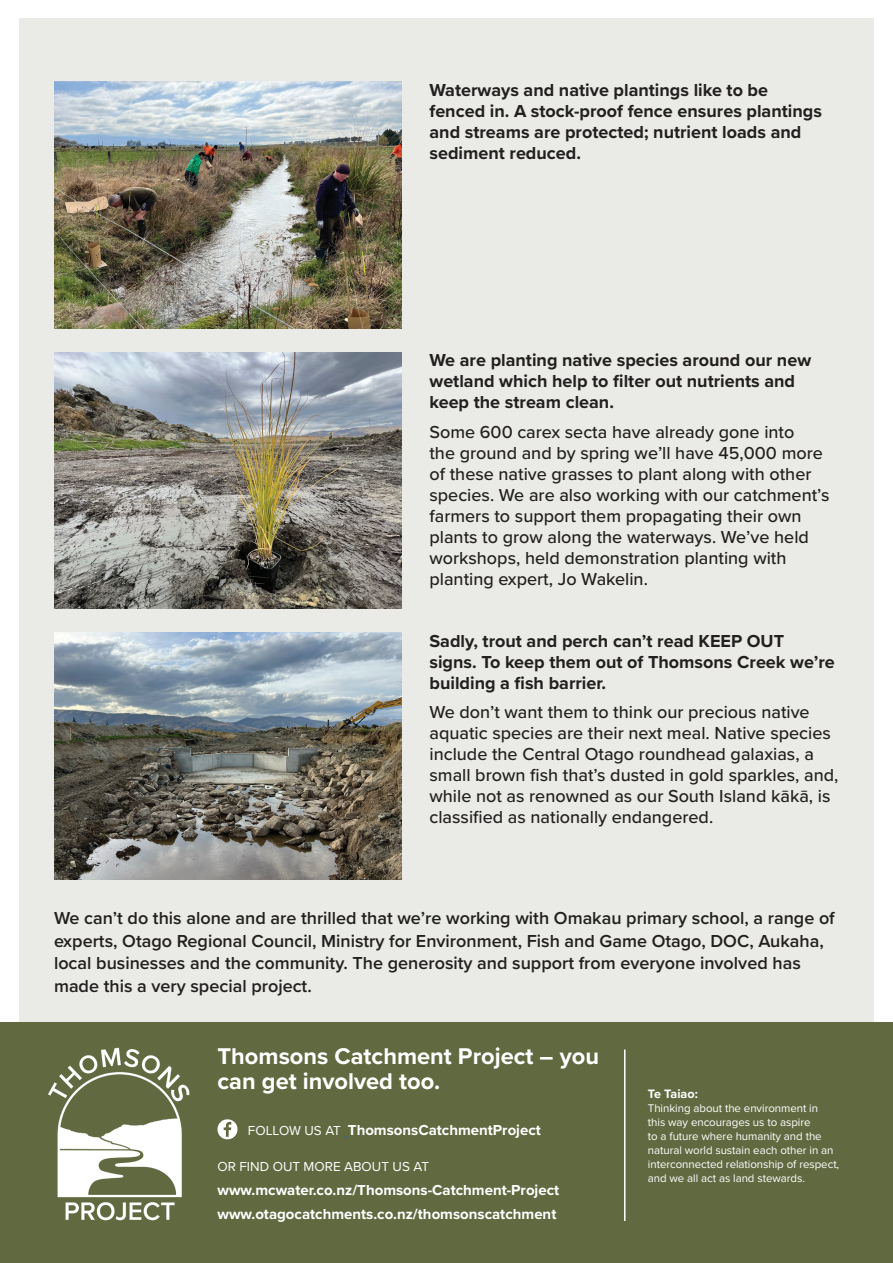
<style>
.page{position:relative;width:893px;height:1263px;background:#fff}
.page>*{position:absolute;margin:0;border:0;box-sizing:border-box;transform-origin:0 0}
.t1{font:700 23.7px/25.5px "Proxima Nova";color:#fff}
.t2{font:500 18px/21px "Proxima Nova";color:#231f20}
.t3{font:700 18px/21px "Proxima Nova";color:#231f20}
.t4{font:600 18px/22.5px "Proxima Nova";color:#231f20}
.t5{font:700 15px/24px "Proxima Nova";color:#fff}
.t6{font:13.5px "Proxima Nova";color:#fff}
.t7{font:700 12.6px "Proxima Nova";color:#fff}
.t8{font:11.55px/14px "Proxima Nova";letter-spacing:-.005em;color:#fff}
.s1{font-weight:400;font-size:13.5px}
</style>
<div class="page">
<div style="left:19px;top:18px;width:855px;height:1155px;background:#eaebe6"></div>
<div style="left:0;top:1023px;width:893px;height:240px;background:#616940"></div>
<img style="left:48px;top:1047px;width:142px;height:174px">
<hr style="left:624px;top:1049px;width:1px;height:172px;background:#fff">
<svg style="left:218px;top:1119px;width:19px;height:20px"></svg>
<img style="left:54px;top:82px;width:347px;height:246px">
<img style="left:54px;top:352px;width:347px;height:256px">
<img style="left:54px;top:632px;width:347px;height:247px">
<p class="t3" style="left:429px;top:79px;width:394px">Waterways and native plantings like to be fenced in. A stock-proof fence ensures plantings and streams are protected; nutrient loads and sediment reduced.</p>
<p class="t3" style="left:429px;top:349px;width:383px">We are planting native species around our new wetland which help to filter out nutrients and keep the stream clean.</p>
<p class="t2" style="left:429px;top:421px;width:401px">Some 600 carex secta have already gone into<br>the ground and by spring we’ll have 45,000 more of these native grasses to plant along with other species. We are also working with our catchment’s farmers to support them propagating their own plants to grow along the waterways. We’ve held workshops, held demonstration planting with planting expert, Jo Wakelin.</p>
<p class="t3" style="left:429px;top:630px;width:407px">Sadly, trout and perch can’t read KEEP OUT signs. To keep them out of Thomsons Creek we’re building a fish barrier.</p>
<p class="t2" style="left:429px;top:701px;width:410px">We don’t want them to think our precious native aquatic species are their next meal. Native species include the Central Otago roundhead galaxias, a small brown fish that’s dusted in gold sparkles, and, while not as renowned as our South Island kākā, is classified as nationally endangered.</p>
<p class="t4" style="left:54px;top:906px;width:782px">We can’t do this alone and are thrilled that we’re working with Omakau primary school, a range of experts, Otago Regional Council, Ministry for Environment, Fish and Game Otago, DOC, Aukaha, local businesses and the community. The generosity and support from everyone involved has made this a very special project.</p>
<h1 class="t1" style="left:218px;top:1042px;width:383px">Thomsons Catchment Project – you can get involved too.</h1>
<p class="t5" style="left:248px;top:1118px;width:294px"><span class="s1">FOLLOW US AT</span> ThomsonsCatchmentProject</p>
<p class="t6" style="left:218px;top:1159px;width:213px">OR FIND OUT MORE ABOUT US AT</p>
<p class="t5" style="left:218px;top:1178px;width:343px">www.mcwater.co.nz/Thomsons-Catchment-Project www.otagocatchments.co.nz/thomsonscatchment</p>
<p class="t7" style="left:648px;top:1084px;width:52px">Te Taiao:</p>
<p class="t8" style="left:648px;top:1101px;width:193px">Thinking about the environment in<br>this way encourages us to aspire<br>to a future where humanity and the natural world sustain each other in an interconnected relationship of respect, and we all act as land stewards.</p>
</div>
